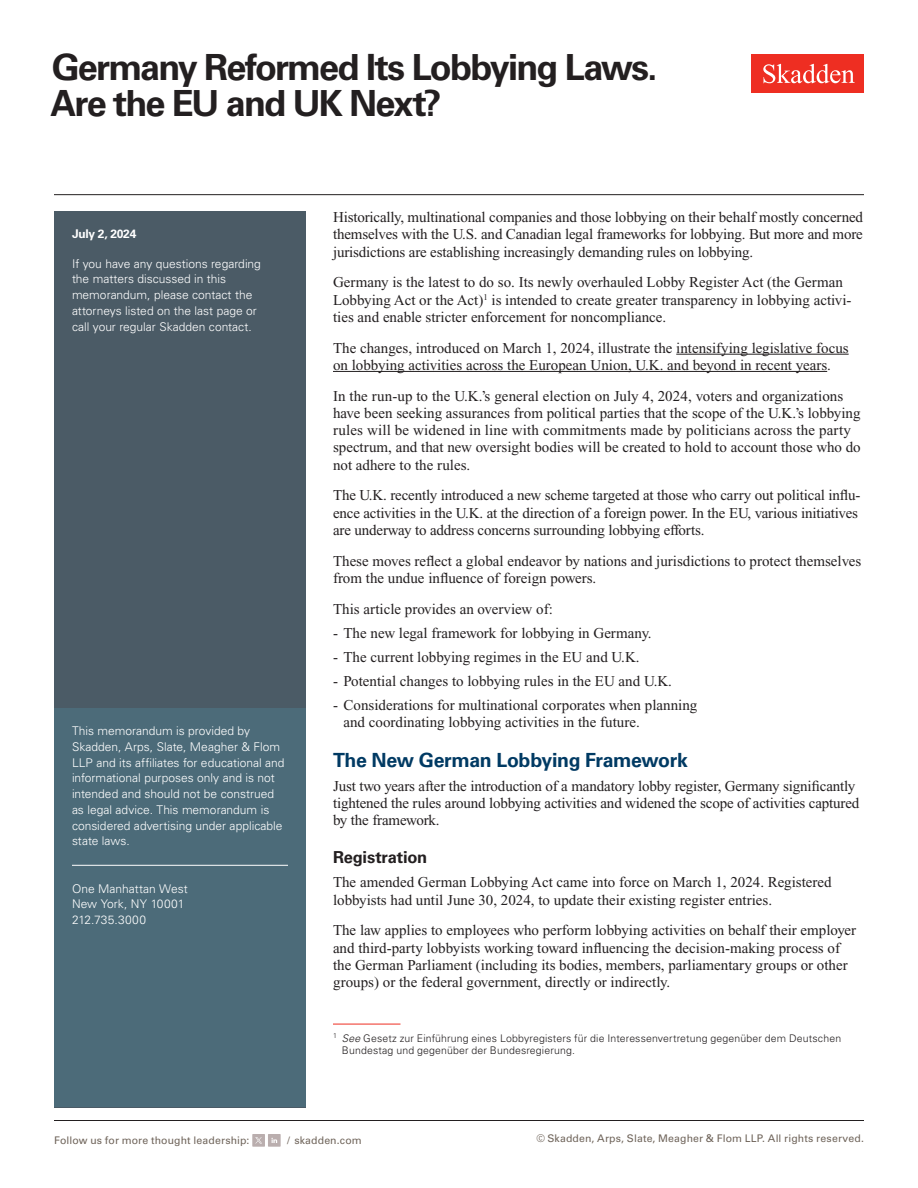
<style>
.page{position:relative;width:918px;height:1188px;background:#fff}
.page>*{position:absolute;margin:0;border:0;box-sizing:border-box;transform-origin:0 0}
.Article_Title_General_Alert__H1{font:700 36px/36px "Univers LT Std";letter-spacing:-.05em;color:#231f20}
.First_Level_Heading_Blue__H2{font:700 19.5px "Univers LT Std";letter-spacing:-.02em;color:#003a63}
.Second_Level_Heading__H3{font:700 16.5px "Univers LT Std";letter-spacing:-.015em;color:#231f20}
.Main_Body{font:15px/17.2px "Times New Roman PS Std";color:#231f20}
.Sidebar_body_rule_below{font:300 12px/15.8px "Univers LT Std";color:#fff}
.Sidebar_body{font:300 12px/15.8px "Univers LT Std";color:#fff}
.Firm_Address{font:300 12px/15.8px "Univers LT Std";color:#fff}
.Date{font:700 12px "Univers LT Std";letter-spacing:-.02em;color:#fff}
.Footnote{font:300 10.5px/12px "Univers LT Std";letter-spacing:.015em;color:#231f20}
.t1{font:10.5px "Univers LT Std";letter-spacing:.01em;color:#6f645a}
.s1{font-style:italic}
</style>
<div class="page">
<hr style="left:54px;top:194px;width:810px;height:1px;background:#231f20">
<hr style="left:54px;top:1120px;width:810px;height:1px;background:#231f20">
<div style="left:252px;top:1134px;width:13px;height:13px;background:#baaeae"></div>
<svg style="left:255px;top:1137px;width:7px;height:7px"></svg>
<div style="left:268px;top:1134px;width:13px;height:13px;background:#baaeae"></div>
<svg style="left:271px;top:1138px;width:6px;height:5px"></svg>
<div style="left:54px;top:212px;width:252px;height:896px;background:#4b5b66"></div>
<div style="left:54px;top:708px;width:252px;height:399px;background:#4c6b79"></div>
<hr style="left:72px;top:865px;width:216px;height:1px;background:#fff">
<hr style="left:676px;top:354px;width:173px;height:1px;background:#231f20">
<hr style="left:333px;top:371px;width:494px;height:1px;background:#231f20">
<hr style="left:333px;top:1024px;width:68px;height:1px;background:#ee2e22">
<div style="left:752px;top:54px;width:112px;height:39px;background:#ee2e22"></div>
<svg style="left:763px;top:64px;width:92px;height:19px"></svg>
<h1 class="Article_Title_General_Alert__H1" style="left:50px;top:50px;width:609px">Germany Reformed Its Lobbying Laws.<br>Are the EU and UK Next?</h1>
<p class="Date" style="left:72px;top:227px;width:66px">July 2, 2024</p>
<p class="Sidebar_body" style="left:72px;top:256px;width:190px">If you have any questions regarding the matters discussed in this memorandum, please contact the attorneys listed on the last page or call your regular Skadden contact.</p>
<p class="Sidebar_body_rule_below" style="left:72px;top:723px;width:214px">This memorandum is provided by Skadden, Arps, Slate, Meagher &amp; Flom LLP and its affiliates for educational and informational purposes only and is not intended and should not be construed as legal advice. This memorandum is considered advertising under applicable state laws.</p>
<p class="Firm_Address" style="left:72px;top:881px;width:117px">One Manhattan West<br>New York, NY 10001<br>212.735.3000</p>
<p class="Main_Body" style="left:333px;top:209px;width:532px;text-align:justify">Historically, multinational companies and those lobbying on their behalf mostly concerned themselves with the U.S. and Canadian legal frameworks for lobbying. But more and more jurisdictions are establishing increasingly demanding rules on lobbying.</p>
<p class="Main_Body" style="left:333px;top:274px;width:520px">Germany is the latest to do so. Its newly overhauled Lobby Register Act (the German<br>Lobbying Act or the Act)<sup>1</sup> is intended to create greater transparency in lobbying activi&shy;ties and enable stricter enforcement for noncompliance.</p>
<p class="Main_Body" style="left:333px;top:339px;width:517px">The changes, introduced on March 1, 2024, illustrate the intensifying legislative focus on lobbying activities across the European Union, U.K. and beyond in recent years.</p>
<p class="Main_Body" style="left:333px;top:387px;width:529px">In the run-up to the U.K.’s general election on July 4, 2024, voters and organizations have been seeking assurances from political parties that the scope of the U.K.’s lobbying rules will be widened in line with commitments made by politicians across the party spectrum, and that new oversight bodies will be created to hold to account those who do not adhere to the rules.</p>
<p class="Main_Body" style="left:333px;top:487px;width:529px">The U.K. recently introduced a new scheme targeted at those who carry out political influ&shy;ence activities in the U.K. at the direction of a foreign power. In the EU, various initiatives are underway to address concerns surrounding lobbying efforts.</p>
<p class="Main_Body" style="left:333px;top:552px;width:530px">These moves reflect a global endeavor by nations and jurisdictions to protect themselves from the undue influence of foreign powers.</p>
<p class="Main_Body" style="left:333px;top:600px;width:221px">This article provides an overview of:</p>
<p class="Main_Body" style="left:333px;top:624px;width:320px">- The new legal framework for lobbying in Germany.</p>
<p class="Main_Body" style="left:333px;top:648px;width:308px">- The current lobbying regimes in the EU and U.K.</p>
<p class="Main_Body" style="left:333px;top:672px;width:341px">- Potential changes to lobbying rules in the EU and U.K.</p>
<p class="Main_Body" style="left:344px;top:696px;width:355px;text-indent:-10px">- Considerations for multinational corporates when planning and coordinating lobbying activities in the future.</p>
<h2 class="First_Level_Heading_Blue__H2" style="left:333px;top:748px;width:356px">The New German Lobbying Framework</h2>
<p class="Main_Body" style="left:333px;top:777px;width:528px">Just two years after the introduction of a mandatory lobby register, Germany significantly tightened the rules around lobbying activities and widened the scope of activities captured by the framework.</p>
<h3 class="Second_Level_Heading__H3" style="left:333px;top:848px;width:96px">Registration</h3>
<p class="Main_Body" style="left:333px;top:874px;width:500px">The amended German Lobbying Act came into force on March 1, 2024. Registered lobbyists had until June 30, 2024, to update their existing register entries.</p>
<p class="Main_Body" style="left:333px;top:922px;width:525px">The law applies to employees who perform lobbying activities on behalf their employer and third-party lobbyists working toward influencing the decision-making process of the German Parliament (including its bodies, members, parliamentary groups or other groups) or the federal government, directly or indirectly.</p>
<p class="Footnote" style="left:342px;top:1032px;width:501px;text-indent:-9px"><sup>1</sup> <span class="s1">See</span> Gesetz zur Einführung eines Lobbyregisters für die Interessenvertretung gegenüber dem Deutschen<br>Bundestag und gegenüber der Bundesregierung.</p>
<p class="t1" style="left:54px;top:1134px;width:197px">Follow us for more thought leadership:</p>
<p class="t1" style="left:536px;top:1132px;width:329px">© Skadden, Arps, Slate, Meagher &amp; Flom LLP. All rights reserved.</p>
<p class="t1" style="left:287px;top:1134px;width:76px">/ skadden.com</p>
</div>
